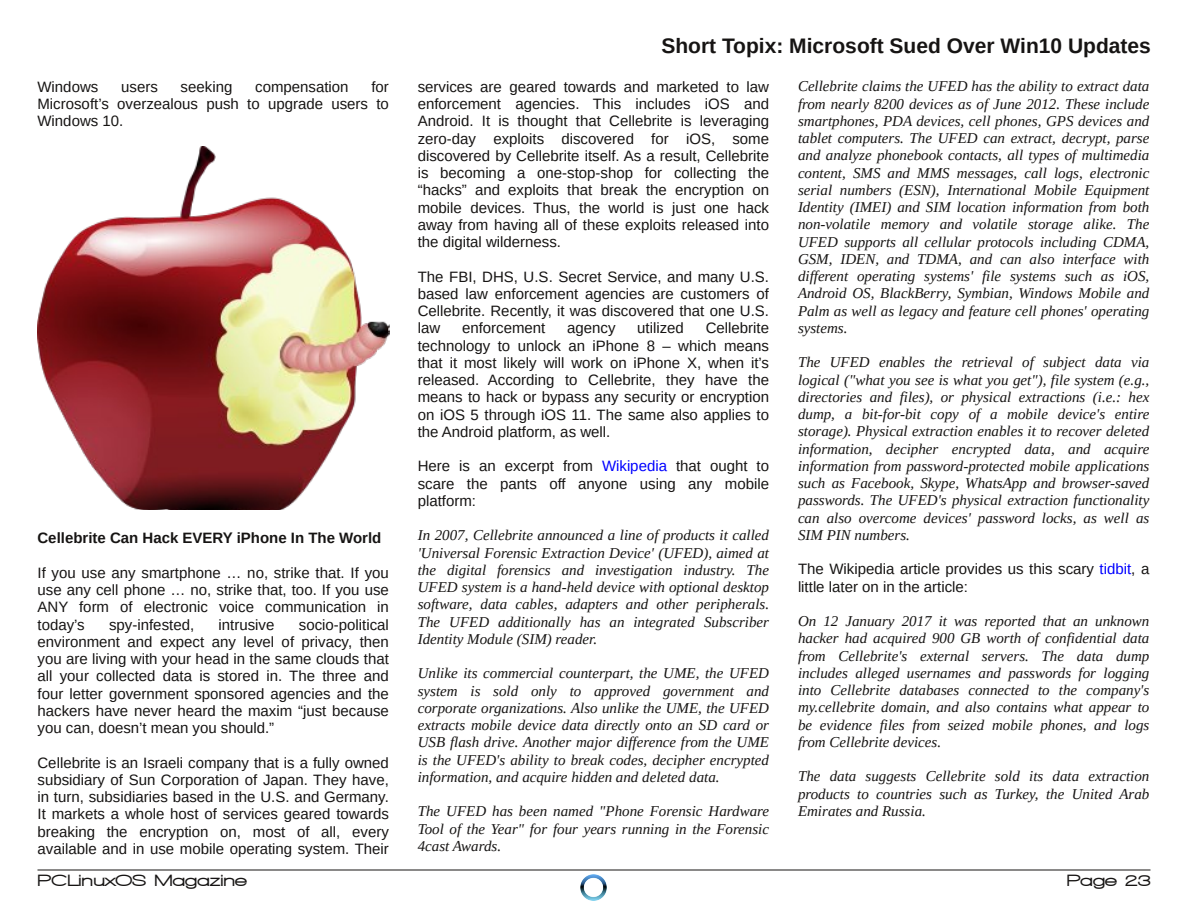
<style>
.page{position:relative;width:1188px;height:918px;background:#fff}
.page>*{position:absolute;margin:0;border:0;box-sizing:border-box;transform-origin:0 0}
.t1{font:700 21px "Liberation Sans";color:#161413}
.t2{font:900 16.5px "Walkway Expand";color:#161413}
.t3{font:italic 15px/17.2px "Liberation Serif";color:#161413;text-align:justify}
.t4{font:15px/17.2px "Liberation Sans";color:#161413;text-align:justify}
.t5{font:700 15px "Liberation Sans";color:#161413}
.s1{color:#00f}
</style>
<div class="page">
<hr style="left:38px;top:870px;width:1112px;height:1px;background:#161413">
<img style="left:580px;top:874px;width:27px;height:27px">
<img style="left:38px;top:146px;width:352px;height:364px">
<p class="t4" style="left:38px;top:78px;width:62px">Windows</p>
<p class="t4" style="left:121px;top:78px;width:38px">users</p>
<p class="t4" style="left:181px;top:78px;width:53px">seeking</p>
<p class="t4" style="left:255px;top:78px;width:95px">compensation</p>
<p class="t4" style="left:38px;top:78px;width:353px;text-indent:334px">for Microsoft’s overzealous push to upgrade users to Windows 10.</p>
<p class="t5" style="left:38px;top:530px;width:345px">Cellebrite Can Hack EVERY iPhone In The World</p>
<p class="t4" style="left:38px;top:564px;width:353px">If you use any smartphone … no, strike that. If you use any cell phone … no, strike that, too. If you use ANY form of electronic voice communication in today’s</p>
<p class="t4" style="left:38px;top:616px;width:353px;text-indent:261px">socio-political environment and expect any level of privacy, then you are living with your head in the same clouds that all your collected data is stored in. The three and four letter government sponsored agencies and the hackers have never heard the maxim “just because you can, doesn’t mean you should.”</p>
<p class="t4" style="left:38px;top:754px;width:353px">Cellebrite is an Israeli company that is a fully owned subsidiary of Sun Corporation of Japan. They have, in turn, subsidiaries based in the U.S. and Germany.<br>It markets a whole host of services geared towards breaking the encryption on, most of all, every available and in use mobile operating system. Their</p>
<p class="t4" style="left:109px;top:616px;width:87px">spy-infested,</p>
<p class="t4" style="left:219px;top:616px;width:57px">intrusive</p>
<h1 class="t1" style="left:661px;top:34px;width:491px">Short Topix: Microsoft Sued Over Win10 Updates</h1>
<p class="t4" style="left:418px;top:78px;width:353px">services are geared towards and marketed to law enforcement agencies. This includes iOS and Android. It is thought that Cellebrite is leveraging zero-day exploits discovered for iOS, some discovered by Cellebrite itself. As a result, Cellebrite is becoming a one-stop-shop for collecting the “hacks” and exploits that break the encryption on mobile devices. Thus, the world is just one hack away from having all of these exploits released into the digital wilderness.</p>
<p class="t4" style="left:418px;top:268px;width:353px">The FBI, DHS, U.S. Secret Service, and many U.S. based law enforcement agencies are customers of Cellebrite. Recently, it was discovered that one U.S. law</p>
<p class="t4" style="left:418px;top:320px;width:353px;text-indent:288px">Cellebrite technology to unlock an iPhone 8 – which means that it most likely will work on iPhone X, when it’s released. According to Cellebrite, they have the means to hack or bypass any security or encryption on iOS 5 through iOS 11. The same also applies to the Android platform, as well.</p>
<p class="t4" style="left:418px;top:458px;width:353px">Here is an excerpt from <span class="s1">Wikipedia</span> that ought to scare the pants off anyone using any mobile platform:</p>
<p class="t3" style="left:418px;top:527px;width:353px">In 2007, Cellebrite announced a line of products it called 'Universal Forensic Extraction Device' (UFED), aimed at the digital forensics and investigation industry. The UFED system is a hand-held device with optional desktop software, data cables, adapters and other peripherals.<br>The UFED additionally has an integrated Subscriber Identity Module (SIM) reader.</p>
<p class="t3" style="left:418px;top:665px;width:353px">Unlike its commercial counterpart, the UME, the UFED system is sold only to approved government and corporate organizations. Also unlike the UME, the UFED extracts mobile device data directly onto an SD card or USB flash drive. Another major difference from the UME is the UFED's ability to break codes, decipher encrypted information, and acquire hidden and deleted data.</p>
<p class="t3" style="left:418px;top:803px;width:353px">The UFED has been named "Phone Forensic Hardware Tool of the Year" for four years running in the Forensic 4cast Awards.</p>
<p class="t4" style="left:462px;top:320px;width:85px">enforcement</p>
<p class="t4" style="left:567px;top:320px;width:50px">agency</p>
<p class="t4" style="left:637px;top:320px;width:48px">utilized</p>
<p class="t3" style="left:798px;top:78px;width:353px">Cellebrite claims the UFED has the ability to extract data from nearly 8200 devices as of June 2012. These include smartphones, PDA devices, cell phones, GPS devices and tablet computers. The UFED can extract, decrypt, parse and analyze phonebook contacts, all types of multimedia content, SMS and MMS messages, call logs, electronic serial numbers (ESN), International Mobile Equipment Identity (IMEI) and SIM location information from both non-volatile memory and volatile storage alike. The UFED supports all cellular protocols including CDMA, GSM, IDEN, and TDMA, and can also interface with different operating systems' file systems such as iOS, Android OS, BlackBerry, Symbian, Windows Mobile and Palm as well as legacy and feature cell phones' operating systems.</p>
<p class="t3" style="left:798px;top:354px;width:353px">The UFED enables the retrieval of subject data via logical ("what you see is what you get"), file system (e.g., directories and files), or physical extractions (i.e.: hex dump, a bit-for-bit copy of a mobile device's entire storage). Physical extraction enables it to recover deleted information, decipher encrypted data, and acquire information from password-protected mobile applications such as Facebook, Skype, WhatsApp and browser-saved passwords. The UFED's physical extraction functionality can also overcome devices' password locks, as well as SIM PIN numbers.</p>
<p class="t4" style="left:798px;top:561px;width:353px">The Wikipedia article provides us this scary <span class="s1">tidbit</span>, a little later on in the article:</p>
<p class="t3" style="left:798px;top:612px;width:353px">On 12 January 2017 it was reported that an unknown hacker had acquired 900 GB worth of confidential data from Cellebrite's external servers. The data dump includes alleged usernames and passwords for logging into Cellebrite databases connected to the company's my.cellebrite domain, and also contains what appear to be evidence files from seized mobile phones, and logs from Cellebrite devices.</p>
<p class="t3" style="left:798px;top:768px;width:353px">The data suggests Cellebrite sold its data extraction products to countries such as Turkey, the United Arab Emirates and Russia.</p>
<p class="t2" style="left:38px;top:871px;width:211px">PCLinuxOS Magazine</p>
<p class="t2" style="left:1067px;top:871px;width:86px">Page 23</p>
</div>
